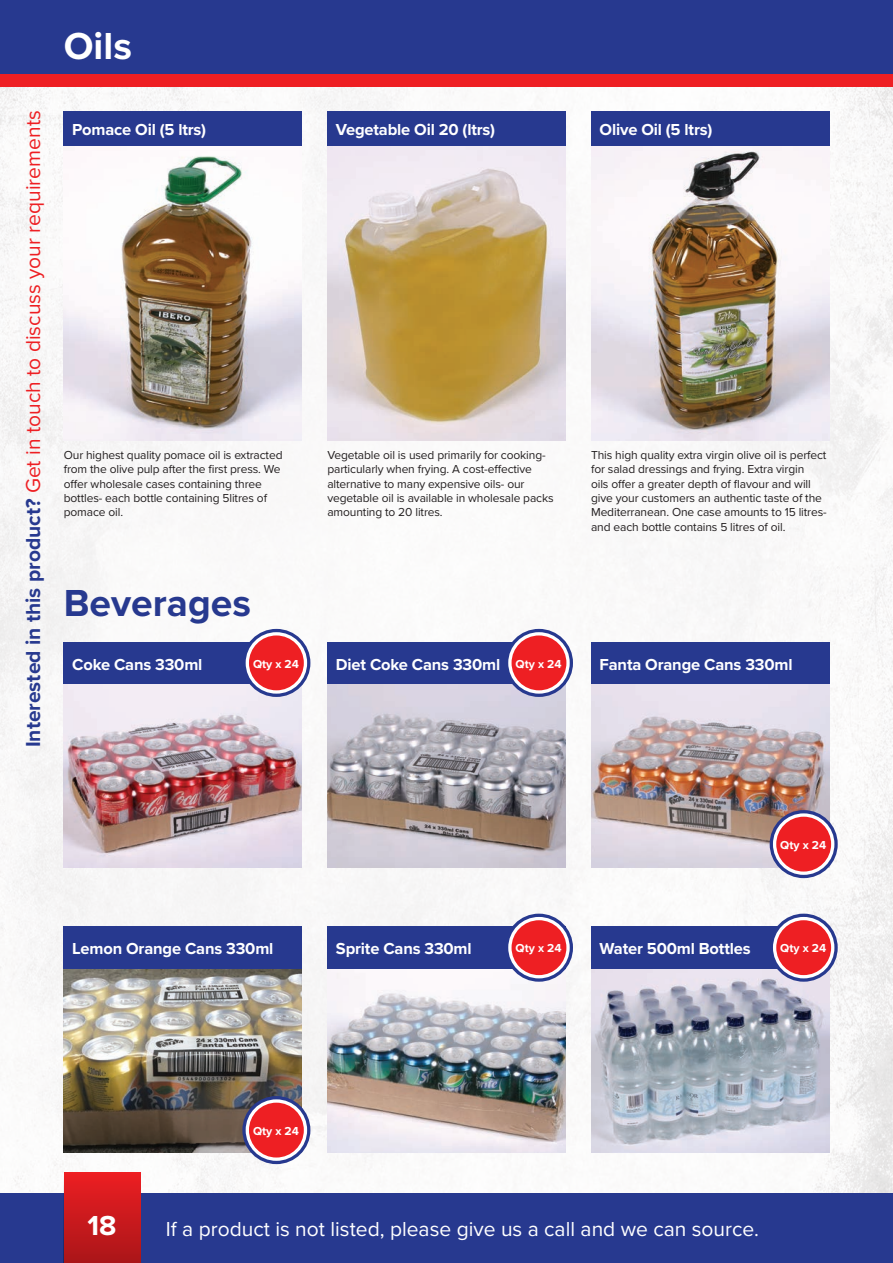
<style>
.page{position:relative;width:893px;height:1263px;background:#fff}
.page>*{position:absolute;margin:0;border:0;box-sizing:border-box;transform-origin:0 0}
.t1{font:700 39px "Proxima Nova";color:#27398f}
.t2{font:700 39px "Proxima Nova";color:#fff}
.t3{font:700 28.5px "Proxima Nova";color:#fff}
.t4{font:21px "Proxima Nova";color:#ee1f23}
.t5{font:21px "Proxima Nova";color:#fff}
.t6{font:700 16.5px "Proxima Nova";letter-spacing:-.01em;color:#fff}
.t7{font:12px/14.4px "Proxima Nova";letter-spacing:-.01em;color:#231f20}
.t8{font:700 12px "Proxima Nova";color:#fff}
.s1{font-weight:700;color:#27398f}
</style>
<div class="page">
<img style="left:0;top:87px;width:893px;height:1106px">
<div style="left:0;top:1193px;width:893px;height:70px;background:#27398f"></div>
<div style="left:0;top:0;width:893px;height:87px;background:#27398f"></div>
<div style="left:0;top:74px;width:893px;height:13px;background:#ee1f23"></div>
<div style="left:64px;top:1172px;width:76px;height:91px;background:linear-gradient(to bottom,#ed1e22,#aa1619)"></div>
<div style="left:64px;top:111px;width:238px;height:36px;background:#27398f"></div>
<div style="left:327px;top:111px;width:239px;height:36px;background:#27398f"></div>
<div style="left:591px;top:111px;width:238px;height:36px;background:#27398f"></div>
<img style="left:64px;top:147px;width:238px;height:294px">
<img style="left:327px;top:147px;width:239px;height:294px">
<img style="left:591px;top:147px;width:238px;height:294px">
<div style="left:64px;top:642px;width:238px;height:42px;background:#27398f"></div>
<div style="left:64px;top:926px;width:238px;height:43px;background:#27398f"></div>
<div style="left:327px;top:642px;width:239px;height:42px;background:#27398f"></div>
<div style="left:327px;top:926px;width:239px;height:43px;background:#27398f"></div>
<div style="left:591px;top:642px;width:238px;height:42px;background:#27398f"></div>
<div style="left:591px;top:926px;width:238px;height:43px;background:#27398f"></div>
<img style="left:64px;top:684px;width:238px;height:184px">
<img style="left:64px;top:969px;width:238px;height:183px">
<img style="left:327px;top:684px;width:239px;height:184px">
<img style="left:327px;top:969px;width:239px;height:183px">
<img style="left:591px;top:684px;width:238px;height:184px">
<img style="left:591px;top:969px;width:238px;height:183px">
<div style="left:242px;top:629px;width:68px;height:68px;border:10px solid #27398f;border-radius:50%"></div>
<div style="left:247px;top:634px;width:58px;height:58px;background:#ee1f23;border-radius:50%"></div>
<div style="left:246px;top:632px;width:61px;height:62px;border:3px solid #fff;border-radius:50%"></div>
<div style="left:242px;top:1096px;width:68px;height:68px;border:10px solid #27398f;border-radius:50%"></div>
<div style="left:247px;top:1101px;width:58px;height:58px;background:#ee1f23;border-radius:50%"></div>
<div style="left:246px;top:1099px;width:61px;height:62px;border:3px solid #fff;border-radius:50%"></div>
<div style="left:505px;top:629px;width:68px;height:68px;border:10px solid #27398f;border-radius:50%"></div>
<div style="left:510px;top:634px;width:58px;height:58px;background:#ee1f23;border-radius:50%"></div>
<div style="left:508px;top:632px;width:62px;height:62px;border:3px solid #fff;border-radius:50%"></div>
<div style="left:505px;top:914px;width:68px;height:68px;border:10px solid #27398f;border-radius:50%"></div>
<div style="left:510px;top:918px;width:58px;height:59px;background:#ee1f23;border-radius:50%"></div>
<div style="left:508px;top:917px;width:62px;height:61px;border:3px solid #fff;border-radius:50%"></div>
<div style="left:770px;top:810px;width:68px;height:68px;border:10px solid #27398f;border-radius:50%"></div>
<div style="left:775px;top:815px;width:58px;height:58px;background:#ee1f23;border-radius:50%"></div>
<div style="left:773px;top:813px;width:61px;height:62px;border:3px solid #fff;border-radius:50%"></div>
<div style="left:770px;top:914px;width:68px;height:68px;border:10px solid #27398f;border-radius:50%"></div>
<div style="left:775px;top:918px;width:58px;height:59px;background:#ee1f23;border-radius:50%"></div>
<div style="left:773px;top:917px;width:61px;height:61px;border:3px solid #fff;border-radius:50%"></div>
<h1 class="t2" style="left:64px;top:23px;width:70px">Oils</h1>
<h3 class="t4" style="left:21px;top:747px;width:638px;rotate:-90deg"><span class="s1">Interested in this product?</span> Get in touch to discuss your requirements</h3>
<h3 class="t6" style="left:72px;top:120px;width:135px">Pomace Oil (5 ltrs)</h3>
<p class="t7" style="left:64px;top:448px;width:220px">Our highest quality pomace oil is extracted from the olive pulp after the first press. We offer wholesale cases containing three bottles- each bottle containing 5litres of pomace oil.</p>
<h1 class="t1" style="left:64px;top:580px;width:189px">Beverages</h1>
<h3 class="t6" style="left:72px;top:654px;width:132px">Coke Cans 330ml</h3>
<p class="t8" style="left:253px;top:656px;width:47px">Qty x 24</p>
<h3 class="t6" style="left:336px;top:120px;width:161px">Vegetable Oil 20 (ltrs)</h3>
<p class="t7" style="left:327px;top:448px;width:228px">Vegetable oil is used primarily for cooking&shy;particularly when frying. A cost-effective alternative to many expensive oils- our vegetable oil is available in wholesale packs amounting to 20 litres.</p>
<h3 class="t6" style="left:336px;top:654px;width:166px">Diet Coke Cans 330ml</h3>
<p class="t8" style="left:516px;top:656px;width:47px">Qty x 24</p>
<h3 class="t6" style="left:600px;top:120px;width:114px">Olive Oil (5 ltrs)</h3>
<p class="t7" style="left:591px;top:448px;width:237px">This high quality extra virgin olive oil is perfect for salad dressings and frying. Extra virgin<br>oils offer a greater depth of flavour and will give your customers an authentic taste of the Mediterranean. One case amounts to 15 litres&shy;and each bottle contains 5 litres of oil.</p>
<h3 class="t6" style="left:600px;top:654px;width:194px">Fanta Orange Cans 330ml</h3>
<h3 class="t6" style="left:72px;top:939px;width:203px">Lemon Orange Cans 330ml</h3>
<h3 class="t6" style="left:336px;top:939px;width:137px">Sprite Cans 330ml</h3>
<p class="t8" style="left:516px;top:941px;width:47px">Qty x 24</p>
<p class="t8" style="left:780px;top:838px;width:47px">Qty x 24</p>
<h3 class="t6" style="left:600px;top:939px;width:153px">Water 500ml Bottles</h3>
<p class="t8" style="left:780px;top:941px;width:47px">Qty x 24</p>
<h2 class="t3" style="left:88px;top:1209px;width:30px">18</h2>
<p class="t8" style="left:253px;top:1124px;width:47px">Qty x 24</p>
<h3 class="t5" style="left:166px;top:1217px;width:595px">If a product is not listed, please give us a call and we can source.</h3>
</div>
